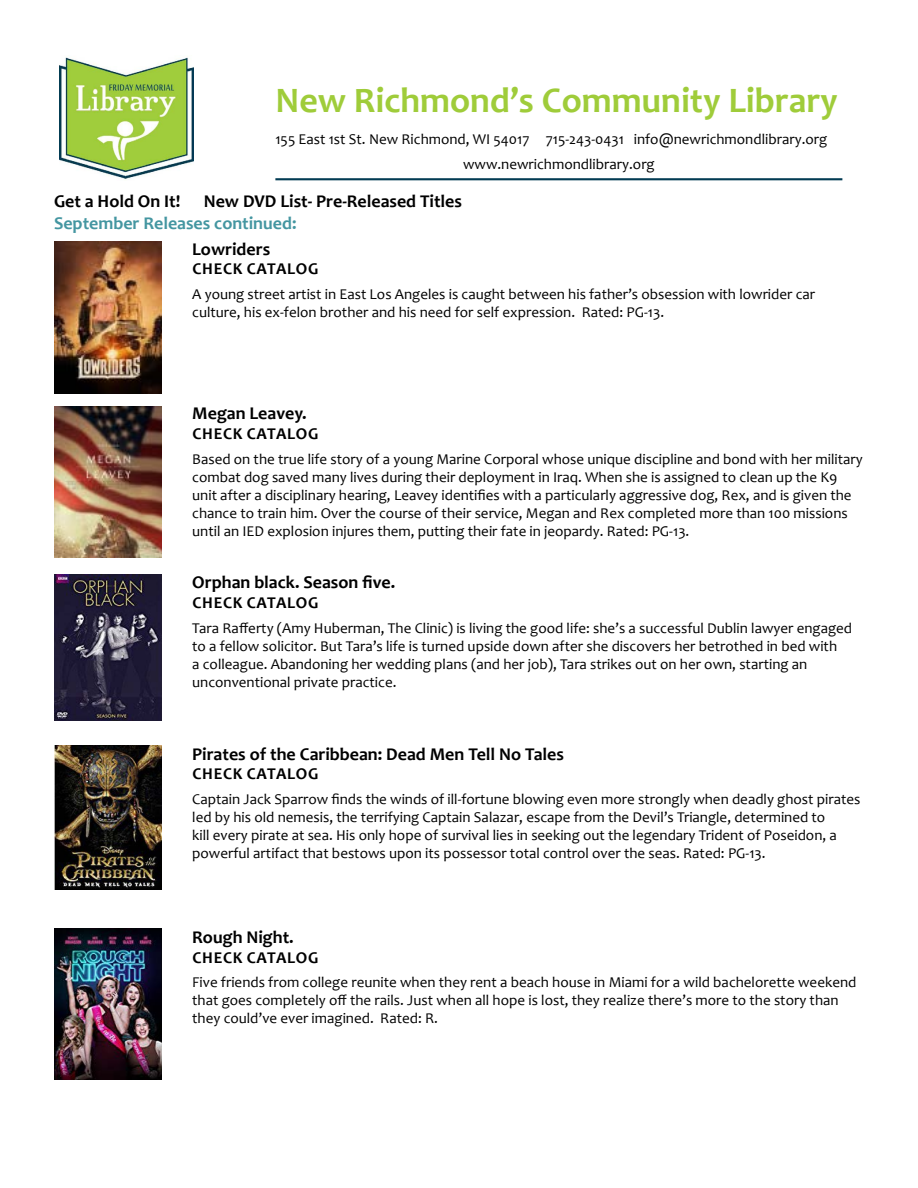
<style>
.page{position:relative;width:918px;height:1188px;background:#fff}
.page>*{position:absolute;margin:0;border:0;box-sizing:border-box;transform-origin:0 0}
.t1{font:700 36px "Candara";color:#9fcc3a}
.t2{font:700 18px "Candara";color:#000}
.t3{font:700 18px "Candara";color:#4496a1}
.t4{font:700 16.5px "Candara";letter-spacing:.04em;color:#000}
.t5{font:700 16.5px "Candara";letter-spacing:.09em;color:#000}
.t6{font:15px/18px "Candara";color:#000}
</style>
<div class="page">
<hr style="left:275px;top:178px;width:567px;height:2px;background:#023b53">
<img style="left:59px;top:57px;width:135px;height:122px">
<img style="left:54px;top:746px;width:108px;height:143px">
<img style="left:54px;top:575px;width:108px;height:145px">
<img style="left:54px;top:407px;width:108px;height:151px">
<img style="left:54px;top:929px;width:108px;height:151px">
<img style="left:54px;top:242px;width:108px;height:151px">
<h1 class="t1" style="left:275px;top:78px;width:564px">New Richmond’s Community Library</h1>
<p class="t6" style="left:463px;top:127px;width:366px;line-height:24.8px;text-indent:-188px">155 East 1st St. New Richmond, WI 54017 715-243-0431 info@newrichmondlibrary.org www.newrichmondlibrary.org</p>
<p class="t2" style="left:54px;top:190px;width:128px">Get a Hold On It!</p>
<p class="t2" style="left:204px;top:190px;width:260px">New DVD List- Pre-Released Titles</p>
<p class="t3" style="left:54px;top:212px;width:244px">September Releases continued:</p>
<p class="t2" style="left:192px;top:237px;width:79px">Lowriders</p>
<p class="t4" style="left:193px;top:259px;width:106px">Check Catalog</p>
<p class="t6" style="left:192px;top:285px;width:624px">A young street artist in East Los Angeles is caught between his father’s obsession with lowrider car culture, his ex-felon brother and his need for self expression. Rated: PG-13.</p>
<p class="t2" style="left:192px;top:402px;width:116px">Megan Leavey.</p>
<p class="t4" style="left:193px;top:423px;width:106px">Check Catalog</p>
<p class="t6" style="left:192px;top:450px;width:672px">Based on the true life story of a young Marine Corporal whose unique discipline and bond with her military combat dog saved many lives during their deployment in Iraq. When she is assigned to clean up the K9 unit after a disciplinary hearing, Leavey identifies with a particularly aggressive dog, Rex, and is given the chance to train him. Over the course of their service, Megan and Rex completed more than 100 missions until an IED explosion injures them, putting their fate in jeopardy. Rated: PG-13.</p>
<p class="t2" style="left:192px;top:571px;width:205px">Orphan black. Season five.</p>
<p class="t5" style="left:193px;top:592px;width:106px">ch eck catalog</p>
<p class="t6" style="left:192px;top:619px;width:661px">Tara Rafferty (Amy Huberman, The Clinic) is living the good life: she’s a successful Dublin lawyer engaged to a fellow solicitor. But Tara’s life is turned upside down after she discovers her betrothed in bed with<br>a colleague. Abandoning her wedding plans (and her job), Tara strikes out on her own, starting an unconventional private practice.</p>
<p class="t2" style="left:192px;top:743px;width:373px">Pirates of the Caribbean: Dead Men Tell No Tales</p>
<p class="t4" style="left:193px;top:764px;width:106px">Check Catalog</p>
<p class="t6" style="left:192px;top:790px;width:670px">Captain Jack Sparrow finds the winds of ill-fortune blowing even more strongly when deadly ghost pirates led by his old nemesis, the terrifying Captain Salazar, escape from the Devil’s Triangle, determined to<br>kill every pirate at sea. His only hope of survival lies in seeking out the legendary Trident of Poseidon, a powerful artifact that bestows upon its possessor total control over the seas. Rated: PG-13.</p>
<p class="t2" style="left:192px;top:926px;width:103px">Rough Night.</p>
<p class="t4" style="left:193px;top:947px;width:106px">Check Catalog</p>
<p class="t6" style="left:192px;top:973px;width:666px">Five friends from college reunite when they rent a beach house in Miami for a wild bachelorette weekend that goes completely off the rails. Just when all hope is lost, they realize there’s more to the story than they could’ve ever imagined. Rated: R.</p>
</div>
